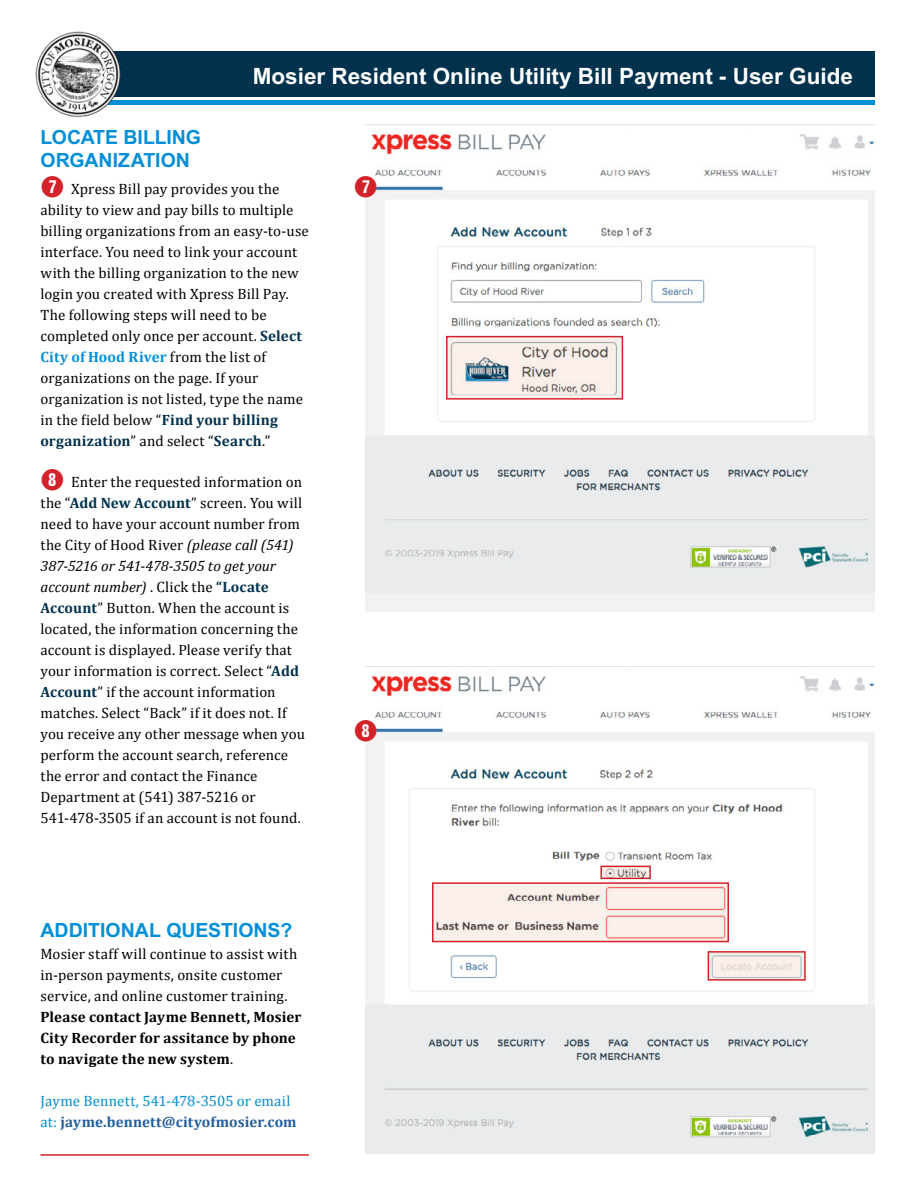
<style>
.page{position:relative;width:918px;height:1188px;background:#fff}
.page>*{position:absolute;margin:0;border:0;box-sizing:border-box;transform-origin:0 0}
.t1{font:24px "Numerics P04";color:#d2232a}
.t2{font:700 22.5px "M Arial";color:#fff}
.t3{font:700 19.5px/23.4px "M Arial";color:#008fd7}
.t4{font:15px/21px "Cambria";letter-spacing:.01em;color:#000}
.t5{font:15px/21px "Cambria";color:#008fd7}
.s1{font-weight:700;color:#00314d}
.s2{font-weight:700;color:#008fd7}
.s3{font-style:italic}
.s4{font-weight:700}
.s5{font-weight:700;color:#215e9e}
</style>
<div class="page">
<div style="left:103px;top:51px;width:772px;height:45px;background:#00314d"></div>
<hr style="left:103px;top:100px;width:772px;height:4px;background:#008fd7">
<img style="left:366px;top:133px;width:509px;height:478px">
<img style="left:366px;top:675px;width:509px;height:478px">
<hr style="left:40px;top:1154px;width:269px;height:2px;background:#d2232a">
<img style="left:446px;top:336px;width:177px;height:64px">
<svg style="left:432px;top:882px;width:297px;height:60px;background:#f0d8d4"></svg>
<svg style="left:600px;top:866px;width:51px;height:13px"></svg>
<svg style="left:708px;top:951px;width:98px;height:30px;background:#eccfcd"></svg>
<div style="left:356px;top:177px;width:20px;height:20px;background:#fff;border-radius:50%"></div>
<div style="left:356px;top:720px;width:20px;height:21px;background:#fff;border-radius:50%"></div>
<img style="left:35px;top:31px;width:87px;height:86px">
<p class="t2" style="left:253px;top:63px;width:602px">Mosier Resident Online Utility Bill Payment - User Guide</p>
<p class="t3" style="left:40px;top:125px;width:162px">LOCATE BILLING<br>ORGANIZATION</p>
<p class="t1" style="left:40px;top:174px;width:25px">U</p>
<p class="t4" style="left:40px;top:178px;width:270px;text-indent:31px">Xpress Bill pay provides you the ability to view and pay bills to multiple billing organizations from an easy-to-use interface. You need to link your account with the billing organization to the new login you created with Xpress Bill Pay.<br>The following steps will need to be completed only once per account. <span class="s1">Select </span><span class="s2">City of Hood River</span> from the list of organizations on the page. If your organization is not listed, type the name in the field below “<span class="s1">Find your billing organization</span>” and select “<span class="s1">Search</span>.”</p>
<p class="t1" style="left:40px;top:468px;width:25px">I</p>
<p class="t4" style="left:40px;top:471px;width:266px;text-indent:31px">Enter the requested information on the “<span class="s1">Add New Account</span>” screen. You will need to have your account number from the City of Hood River <span class="s3">(please call (541)<br>387-5216 or 541-478-3505 to get your account number)</span> . Click the <span class="s1">“Locate Account</span>” Button. When the account is located, the information concerning the account is displayed. Please verify that your information is correct. Select “<span class="s1">Add Account</span>” if the account information matches. Select “Back” if it does not. If you receive any other message when you perform the account search, reference the error and contact the Finance Department at (541) 387-5216 or 541-478-3505 if an account is not found.</p>
<p class="t3" style="left:40px;top:919px;width:253px">ADDITIONAL QUESTIONS?</p>
<p class="t4" style="left:40px;top:944px;width:262px">Mosier staff will continue to assist with in-person payments, onsite customer service, and online customer training.<br><span class="s4">Please contact Jayme Bennett, Mosier City Recorder for assitance by phone to navigate the new system</span>.</p>
<p class="t5" style="left:40px;top:1091px;width:258px">Jayme Bennett, 541-478-3505 or email at: <span class="s5">jayme.bennett@cityofmosier.com</span></p>
<p class="t1" style="left:354px;top:174px;width:25px">U</p>
<p class="t1" style="left:354px;top:719px;width:25px">I</p>
</div>
